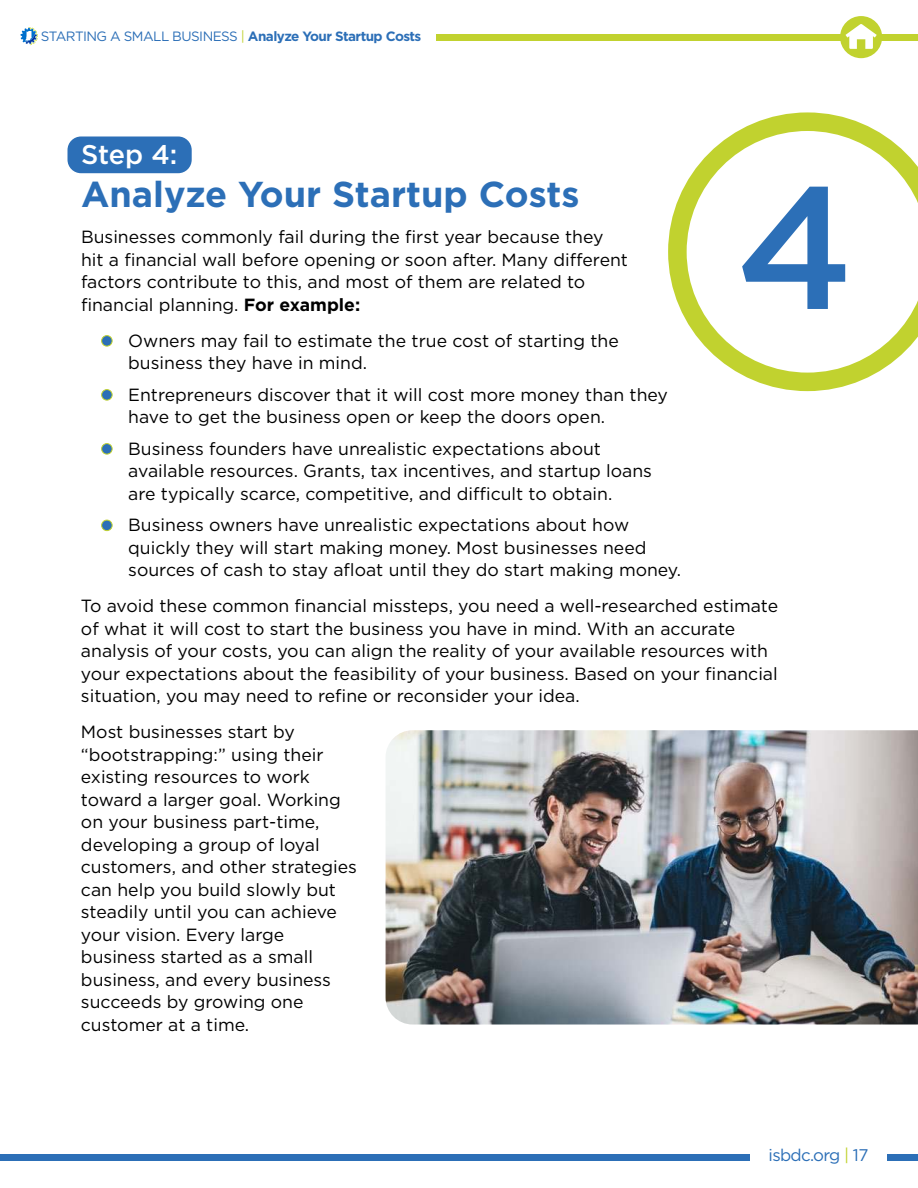
<style>
.page{position:relative;width:918px;height:1188px;background:#fff}
.page>*{position:absolute;margin:0;border:0;box-sizing:border-box;transform-origin:0 0}
.t1{font:500 173.55px "Gotham";color:#2c6fb7}
.t2{font:700 36px "Gotham";color:#2c6fb7}
.t3{font:500 27px "Gotham";color:#fff}
.t4{font:17.7px/22.5px "Gotham";color:#000}
.t5{font:16.8px "Gotham";letter-spacing:-.04em;color:#2c6fb7}
.t6{font:700 13.5px "Gotham";letter-spacing:-.04em;color:#2c6fb7}
.s1{font-weight:400}
.s2{font-weight:400;color:#c1d22f}
.s3{font-weight:700}
.s4{color:#c1d22f}
</style>
<div class="page">
<div style="left:0;top:1154px;width:750px;height:7px;background:#2c6fb7"></div>
<div style="left:888px;top:1154px;width:30px;height:7px;background:#2c6fb7"></div>
<div style="left:68px;top:136px;width:124px;height:37px;background:#2c6fb7;border-radius:14px"></div>
<div style="left:102px;top:336px;width:10px;height:10px;background:#2c6fb7;border-radius:50%"></div>
<div style="left:101px;top:335px;width:12px;height:11px;border:1px solid #c1d22f;border-radius:50%"></div>
<div style="left:102px;top:390px;width:10px;height:10px;background:#2c6fb7;border-radius:50%"></div>
<div style="left:101px;top:389px;width:12px;height:11px;border:1px solid #c1d22f;border-radius:50%"></div>
<div style="left:102px;top:444px;width:10px;height:10px;background:#2c6fb7;border-radius:50%"></div>
<div style="left:101px;top:443px;width:12px;height:11px;border:1px solid #c1d22f;border-radius:50%"></div>
<div style="left:102px;top:520px;width:10px;height:11px;background:#2c6fb7;border-radius:50%"></div>
<div style="left:101px;top:520px;width:12px;height:11px;border:1px solid #c1d22f;border-radius:50%"></div>
<svg style="left:668px;top:112px;width:250px;height:279px"></svg>
<img style="left:386px;top:730px;width:532px;height:295px">
<div style="left:437px;top:34px;width:481px;height:6px;background:#c1d22f"></div>
<svg style="left:21px;top:27px;width:17px;height:18px"></svg>
<div style="left:808px;top:1px;width:109px;height:24px;border:1px solid #c1d22f;border-radius:11px"></div>
<div style="left:840px;top:16px;width:42px;height:42px;background:#c1d22f;border-radius:50%"></div>
<svg style="left:845px;top:24px;width:32px;height:25px"></svg>
<p class="t6" style="left:41px;top:31px;width:382px"><span class="s1">STARTING A SMALL BUSINESS</span> <span class="s2">|</span> Analyze Your Startup Costs</p>
<h3 class="t3" style="left:81px;top:142px;width:98px">Step 4:</h3>
<h2 class="t2" style="left:81px;top:178px;width:500px">Analyze Your Startup Costs</h2>
<p class="t4" style="left:81px;top:226px;width:549px">Businesses commonly fail during the first year because they hit a financial wall before opening or soon after. Many different factors contribute to this, and most of them are related to financial planning. <span class="s3">For example:</span></p>
<p class="t4" style="left:128px;top:330px;width:492px">Owners may fail to estimate the true cost of starting the business they have in mind.</p>
<p class="t4" style="left:128px;top:384px;width:541px">Entrepreneurs discover that it will cost more money than they have to get the business open or keep the doors open.</p>
<p class="t4" style="left:128px;top:438px;width:525px">Business founders have unrealistic expectations about available resources. Grants, tax incentives, and startup loans are typically scarce, competitive, and difficult to obtain.</p>
<p class="t4" style="left:128px;top:514px;width:554px">Business owners have unrealistic expectations about how quickly they will start making money. Most businesses need sources of cash to stay afloat until they do start making money.</p>
<p class="t4" style="left:81px;top:595px;width:699px">To avoid these common financial missteps, you need a well-researched estimate of what it will cost to start the business you have in mind. With an accurate analysis of your costs, you can align the reality of your available resources with your expectations about the feasibility of your business. Based on your financial situation, you may need to refine or reconsider your idea.</p>
<p class="t4" style="left:81px;top:722px;width:278px">Most businesses start by “bootstrapping:” using their existing resources to work toward a larger goal. Working on your business part-time, developing a group of loyal customers, and other strategies can help you build slowly but steadily until you can achieve your vision. Every large business started as a small business, and every business succeeds by growing one customer at a time.</p>
<h1 class="t1" style="left:736px;top:170px;width:120px">4</h1>
<p class="t5" style="left:769px;top:1147px;width:101px">isbdc.org <span class="s4">|</span> 17</p>
</div>
